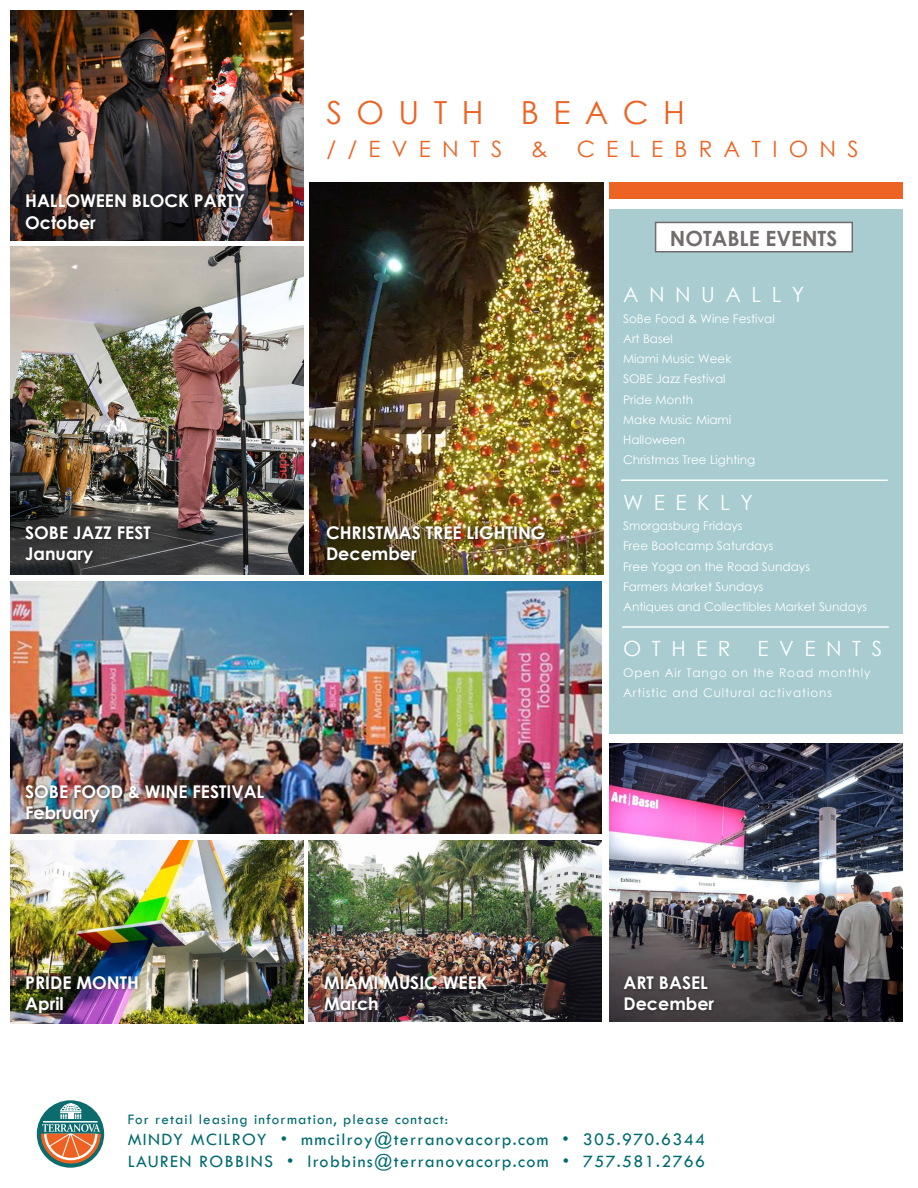
<style>
.page{position:relative;width:918px;height:1188px;background:#fff}
.page>*{position:absolute;margin:0;border:0;box-sizing:border-box;transform-origin:0 0}
.t1{font:31.8px "Century Gothic";letter-spacing:.45em;color:#ed6323}
.t2{font:22.5px "Century Gothic";letter-spacing:.5em;color:#ed6323}
.t3{font:21px "Century Gothic";letter-spacing:.5em;color:#fff}
.t4{font:700 21px "Century Gothic";color:#726d6c}
.t5{font:18px "Tw Cen";letter-spacing:.075em;color:#006b6e}
.t6{font:700 17.55px "Century Gothic";color:#fff}
.t7{font:15px "Tw Cen";letter-spacing:.075em;color:#006b6e}
.t8{font:12px "Century Gothic";color:#fff}
.t9{font:12px "Century Gothic";letter-spacing:.075em;color:#fff}
</style>
<div class="page">
<div style="left:610px;top:183px;width:293px;height:16px;background:#ed6323"></div>
<div style="left:610px;top:210px;width:293px;height:524px;background:#a8ccd0"></div>
<svg style="left:37px;top:1100px;width:67px;height:68px"></svg>
<svg style="left:41px;top:1104px;width:60px;height:60px"></svg>
<hr style="left:43px;top:1121px;width:55px;height:2px;background:#fff">
<img style="left:10px;top:247px;width:293px;height:328px">
<img style="left:10px;top:11px;width:293px;height:229px">
<img style="left:10px;top:582px;width:592px;height:252px">
<img style="left:310px;top:183px;width:293px;height:392px">
<img style="left:610px;top:743px;width:293px;height:279px">
<img style="left:309px;top:841px;width:293px;height:181px">
<img style="left:10px;top:841px;width:293px;height:183px">
<div style="left:24px;top:974px;width:118px;height:43px;background:#231f20;opacity:.75"></div>
<div style="left:322px;top:974px;width:169px;height:40px;background:#231f20;opacity:.75"></div>
<div style="left:622px;top:974px;width:96px;height:40px;background:#231f20;opacity:.75"></div>
<div style="left:23px;top:783px;width:245px;height:44px;background:#231f20;opacity:.75"></div>
<div style="left:23px;top:524px;width:132px;height:43px;background:#231f20;opacity:.75"></div>
<div style="left:324px;top:524px;width:225px;height:40px;background:#231f20;opacity:.75"></div>
<div style="left:23px;top:193px;width:226px;height:39px;background:#231f20;opacity:.75"></div>
<hr style="left:621px;top:480px;width:267px;height:1px;background:#fff">
<hr style="left:622px;top:626px;width:267px;height:2px;background:#fff">
<div style="left:655px;top:222px;width:198px;height:30px;background:#fff;border:2px solid #726d6c"></div>
<p class="t6" style="left:25px;top:188px;width:221px">HALLOWEEN BLOCK PARTY</p>
<p class="t6" style="left:25px;top:209px;width:72px">October</p>
<p class="t6" style="left:25px;top:519px;width:127px">SOBE JAZZ FEST</p>
<p class="t6" style="left:25px;top:540px;width:70px">January</p>
<p class="t6" style="left:25px;top:779px;width:241px">SOBE FOOD &amp; WINE FESTIVAL</p>
<p class="t6" style="left:25px;top:800px;width:76px">February</p>
<p class="t1" style="left:326px;top:90px;width:360px">SOUTH BEACH</p>
<p class="t2" style="left:326px;top:133px;width:177px">//EVENTS</p>
<p class="t2" style="left:531px;top:133px;width:19px">&amp;</p>
<p class="t2" style="left:577px;top:133px;width:283px">CELEBRATIONS</p>
<p class="t6" style="left:326px;top:519px;width:221px">CHRISTMAS TREE LIGHTING</p>
<p class="t6" style="left:326px;top:540px;width:92px">December</p>
<p class="t4" style="left:670px;top:222px;width:169px">NOTABLE EVENTS</p>
<p class="t3" style="left:623px;top:280px;width:183px">ANNUALLY</p>
<p class="t8" style="left:623px;top:310px;width:153px">SoBe Food &amp; Wine Festival</p>
<p class="t8" style="left:623px;top:330px;width:51px">Art Basel</p>
<p class="t8" style="left:623px;top:350px;width:110px">Miami Music Week</p>
<p class="t8" style="left:623px;top:371px;width:104px">SOBE Jazz Festival</p>
<p class="t8" style="left:623px;top:391px;width:72px">Pride Month</p>
<p class="t8" style="left:623px;top:411px;width:110px">Make Music Miami</p>
<p class="t8" style="left:623px;top:431px;width:63px">Halloween</p>
<p class="t8" style="left:623px;top:452px;width:134px">Christmas Tree Lighting</p>
<p class="t3" style="left:623px;top:487px;width:131px">WEEKLY</p>
<p class="t8" style="left:623px;top:517px;width:121px">Smorgasburg Fridays</p>
<p class="t8" style="left:623px;top:538px;width:152px">Free Bootcamp Saturdays</p>
<p class="t8" style="left:623px;top:558px;width:188px">Free Yoga on the Road Sundays</p>
<p class="t8" style="left:623px;top:578px;width:142px">Farmers Market Sundays</p>
<p class="t8" style="left:623px;top:598px;width:245px">Antiques and Collectibles Market Sundays</p>
<p class="t3" style="left:623px;top:634px;width:109px">OTHER</p>
<p class="t3" style="left:758px;top:634px;width:126px">EVENTS</p>
<p class="t9" style="left:623px;top:664px;width:249px">Open Air Tango on the Road monthly</p>
<p class="t9" style="left:623px;top:684px;width:210px">Artistic and Cultural activations</p>
<p class="t6" style="left:25px;top:969px;width:115px">PRIDE MONTH</p>
<p class="t6" style="left:25px;top:990px;width:40px">April</p>
<p class="t6" style="left:324px;top:969px;width:165px">MIAMI MUSIC WEEK</p>
<p class="t6" style="left:324px;top:990px;width:56px">March</p>
<p class="t6" style="left:624px;top:969px;width:86px">ART BASEL</p>
<p class="t6" style="left:624px;top:990px;width:92px">December</p>
<p class="t7" style="left:128px;top:1110px;width:322px">For retail leasing information, please contact:</p>
<p class="t5" style="left:128px;top:1129px;width:579px">MINDY MCILROY • mmcilroy@terranovacorp.com • 305.970.6344</p>
<p class="t5" style="left:128px;top:1151px;width:579px">LAUREN ROBBINS • lrobbins@terranovacorp.com • 757.581.2766</p>
</div>
